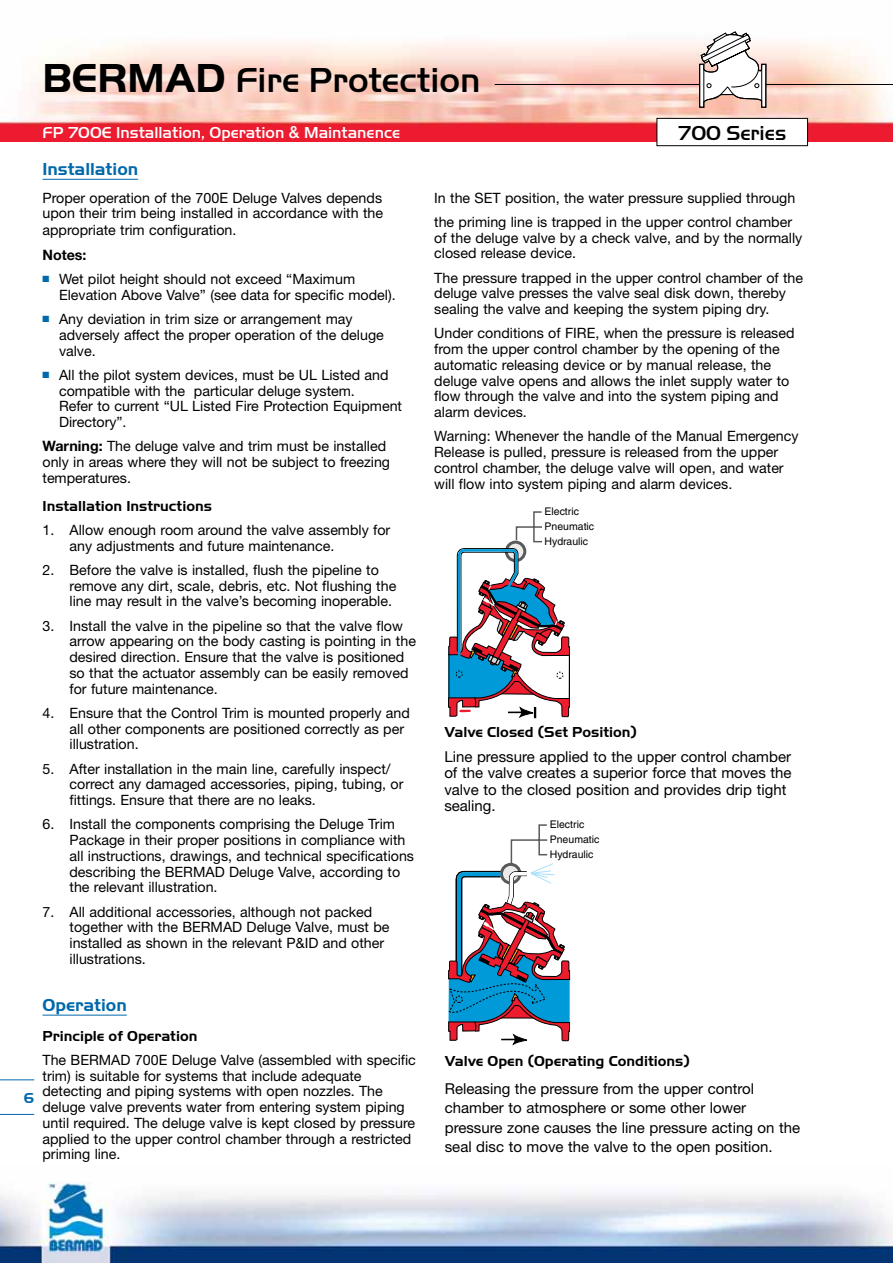
<style>
.page{position:relative;width:893px;height:1263px;background:#fff}
.page>*{position:absolute;margin:0;border:0;box-sizing:border-box;transform-origin:0 0}
.t1{font:500 36px "Handel Got D";color:#000}
.t2{font:500 21px "Handel Got D";color:#000}
.t3{font:700 18px "Handel Got D";color:#0068ab}
.t4{font:500 16.5px "Handel Got D";color:#fff}
.t5{font:15px/16.5px "Helvetica Neue";color:#000}
.t6{font:700 15px "Handel Got D";color:#000}
.t7{font:700 15px "Handel Got D";color:#0068ab}
.t8{font:14.25px/15.8px "Helvetica Neue";color:#000}
.t9{font:700 14.25px "Helvetica Neue";color:#000}
.t10{font:10.5px/15px "Helvetica";color:#000}
.s1{font-weight:700;font-size:42px}
.s2{font-family:"Helvetica Neue"}
.s3{font-weight:700}
</style>
<div class="page">
<img style="left:0;top:42px;width:893px;height:100px">
<hr style="left:495px;top:84px;width:398px;height:1px;background:#000">
<img style="left:0;top:1182px;width:893px;height:81px">
<svg style="left:699px;top:31px;width:68px;height:77px"></svg>
<div style="left:761px;top:64px;width:5px;height:44px;border:1px solid #000"></div>
<div style="left:657px;top:118px;width:150px;height:28px;background:#fff"></div>
<div style="left:657px;top:118px;width:151px;height:28px;border:1px solid #000"></div>
<svg style="left:448px;top:511px;width:122px;height:207px"></svg>
<svg style="left:448px;top:824px;width:122px;height:221px"></svg>
<hr style="left:43px;top:1015px;width:84px;height:1px;background:#0068ab">
<hr style="left:43px;top:179px;width:95px;height:1px;background:#0068ab">
<hr style="left:0;top:1079px;width:34px;height:1px;background:#0068ab">
<hr style="left:0;top:1114px;width:34px;height:1px;background:#0068ab">
<h1 class="t1" style="left:43px;top:60px;width:440px"><span class="s1">BERMAD</span> Fire Protection</h1>
<p class="t4" style="left:43px;top:123px;width:359px">FP 700E Installation, Operation <span class="s2">&amp;</span> Maintanence</p>
<h2 class="t2" style="left:678px;top:122px;width:110px">700 Series</h2>
<p class="t7" style="left:24px;top:1089px;width:12px">6</p>
<p class="t3" style="left:43px;top:159px;width:97px">Installation</p>
<p class="t8" style="left:43px;top:189px;width:342px;text-align:justify">Proper operation of the 700E Deluge Valves depends upon their trim being installed in accordance with the appropriate trim configuration.</p>
<p class="t9" style="left:43px;top:246px;width:46px">Notes:</p>
<p class="t8" style="left:59px;top:271px;width:338px;text-indent:-16px"><sup>■</sup> Wet pilot height should not exceed “Maximum<br>Elevation Above Valve” (see data for specific model).</p>
<p class="t8" style="left:59px;top:311px;width:326px;text-indent:-16px"><sup>■</sup> Any deviation in trim size or arrangement may adversely affect the proper operation of the deluge valve.</p>
<p class="t8" style="left:59px;top:367px;width:345px;text-indent:-16px"><sup>■</sup> All the pilot system devices, must be UL Listed and compatible with the particular deluge system.<br>Refer to current “UL Listed Fire Protection Equipment Directory”.</p>
<p class="t8" style="left:43px;top:438px;width:349px"><span class="s3">Warning:</span> The deluge valve and trim must be installed only in areas where they will not be subject to freezing temperatures.</p>
<p class="t6" style="left:43px;top:497px;width:171px">Installation Instructions</p>
<p class="t8" style="left:70px;top:522px;width:322px;text-indent:-27px">1. Allow enough room around the valve assembly for any adjustments and future maintenance.</p>
<p class="t8" style="left:70px;top:562px;width:328px;text-indent:-27px">2. Before the valve is installed, flush the pipeline to remove any dirt, scale, debris, etc. Not flushing the line may result in the valve’s becoming inoperable.</p>
<p class="t8" style="left:70px;top:617px;width:348px;text-indent:-27px">3. Install the valve in the pipeline so that the valve flow arrow appearing on the body casting is pointing in the desired direction. Ensure that the valve is positioned so that the actuator assembly can be easily removed for future maintenance.</p>
<p class="t8" style="left:70px;top:705px;width:342px;text-indent:-27px">4. Ensure that the Control Trim is mounted properly and all other components are positioned correctly as per illustration.</p>
<p class="t8" style="left:70px;top:760px;width:335px;text-indent:-27px">5. After installation in the main line, carefully inspect/ correct any damaged accessories, piping, tubing, or fittings. Ensure that there are no leaks.</p>
<p class="t8" style="left:70px;top:816px;width:346px;text-indent:-27px">6. Install the components comprising the Deluge Trim Package in their proper positions in compliance with all instructions, drawings, and technical specifications describing the BERMAD Deluge Valve, according to the relevant illustration.</p>
<p class="t8" style="left:70px;top:903px;width:322px;text-indent:-27px">7. All additional accessories, although not packed together with the BERMAD Deluge Valve, must be installed as shown in the relevant P&amp;ID and other illustrations.</p>
<p class="t3" style="left:43px;top:994px;width:86px">Operation</p>
<p class="t6" style="left:43px;top:1027px;width:156px">Principle of Operation</p>
<p class="t8" style="left:43px;top:1051px;width:375px">The BERMAD 700E Deluge Valve (assembled with specific trim) is suitable for systems that include adequate detecting and piping systems with open nozzles. The deluge valve prevents water from entering system piping until required. The deluge valve is kept closed by pressure applied to the upper control chamber through a restricted priming line.</p>
<p class="t8" style="left:434px;top:185px;width:363px;line-height:24.3px">In the SET position, the water pressure supplied through the priming line is trapped in the upper control chamber</p>
<p class="t8" style="left:434px;top:229px;width:370px">of the deluge valve by a check valve, and by the normally closed release device.</p>
<p class="t8" style="left:434px;top:269px;width:370px">The pressure trapped in the upper control chamber of the deluge valve presses the valve seal disk down, thereby sealing the valve and keeping the system piping dry.</p>
<p class="t8" style="left:434px;top:325px;width:362px">Under conditions of FIRE, when the pressure is released from the upper control chamber by the opening of the automatic releasing device or by manual release, the deluge valve opens and allows the inlet supply water to flow through the valve and into the system piping and alarm devices.</p>
<p class="t8" style="left:434px;top:428px;width:366px">Warning: Whenever the handle of the Manual Emergency Release is pulled, pressure is released from the upper control chamber, the deluge valve will open, and water will flow into system piping and alarm devices.</p>
<p class="t10" style="left:545px;top:504px;width:51px">Electric<br>Pneumatic<br>Hydraulic</p>
<p class="t6" style="left:444px;top:723px;width:194px">Valve Closed (Set Position)</p>
<p class="t5" style="left:444px;top:748px;width:349px">Line pressure applied to the upper control chamber of the valve creates a superior force that moves the valve to the closed position and provides drip tight sealing.</p>
<p class="t10" style="left:550px;top:817px;width:51px">Electric<br>Pneumatic<br>Hydraulic</p>
<p class="t6" style="left:445px;top:1052px;width:247px">Valve Open (Operating Conditions)</p>
<p class="t5" style="left:445px;top:1078px;width:357px;line-height:19.5px">Releasing the pressure from the upper control chamber to atmosphere or some other lower pressure zone causes the line pressure acting on the seal disc to move the valve to the open position.</p>
</div>
